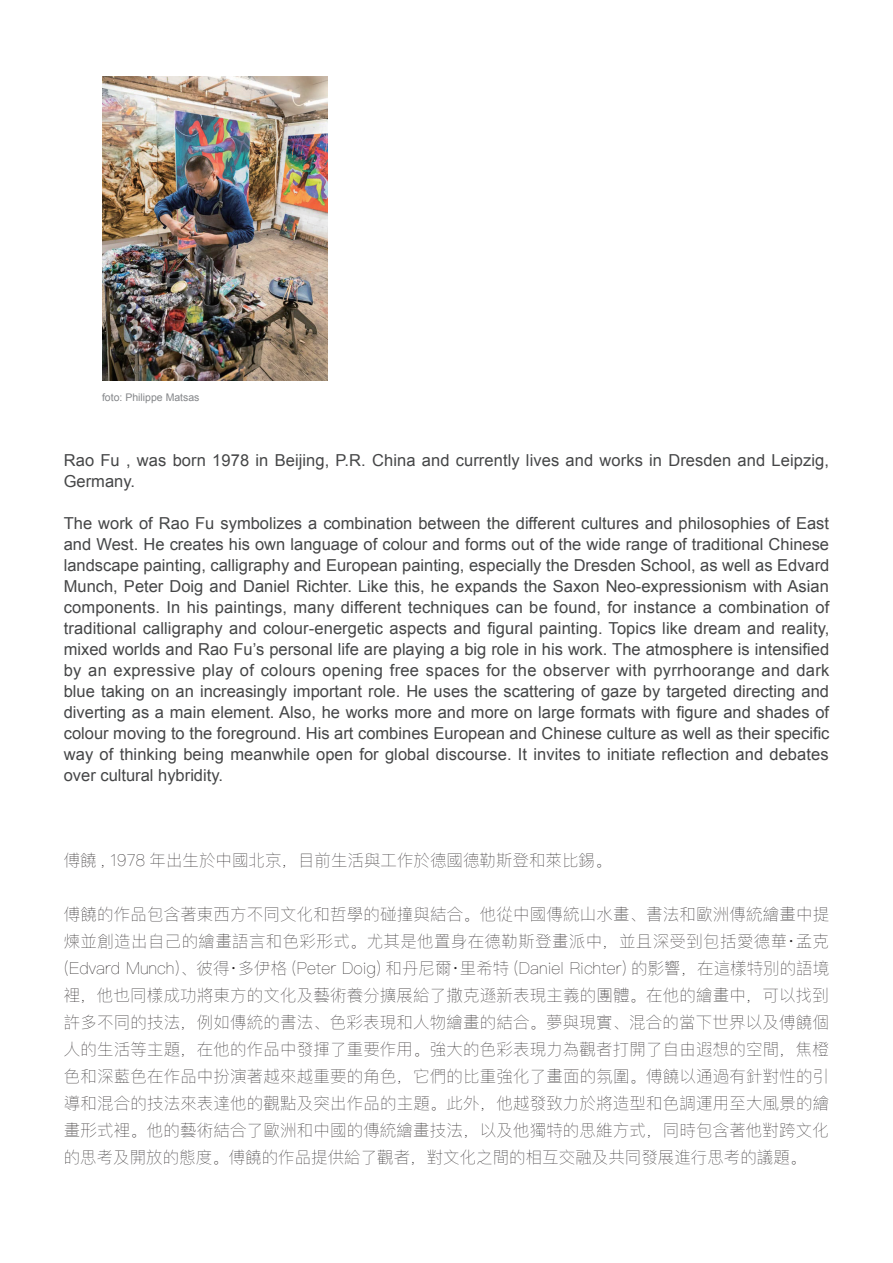
<style>
.page{position:relative;width:893px;height:1263px;background:#fff}
.page>*{position:absolute;margin:0;border:0;box-sizing:border-box;transform-origin:0 0}
.t1{font:16.5px/21px "Arial";letter-spacing:.005em;color:#454647}
.t2{font:200 16.5px/27px "Ping Fang SC";color:#231f20;text-align:justify}
.t3{font:10.5px "Arial";color:#848689}
</style>
<div class="page">
<img style="left:102px;top:77px;width:225px;height:304px">
<p class="t3" style="left:102px;top:390px;width:99px">foto: Philippe Matsas</p>
<p class="t1" style="left:64px;top:450px;width:767px">Rao Fu , was born 1978 in Beijing, P.R. China and currently lives and works in Dresden and Leipzig,<br>Germany.</p>
<p class="t1" style="left:64px;top:513px;width:767px;text-align:justify">The work of Rao Fu symbolizes a combination between the different cultures and philosophies of East and West. He creates his own language of colour and forms out of the wide range of traditional Chinese landscape painting, calligraphy and European painting, especially the Dresden School, as well as Edvard Munch, Peter Doig and Daniel Richter. Like this, he expands the Saxon Neo-expressionism with Asian components. In his paintings, many different techniques can be found, for instance a combination of traditional calligraphy and colour-energetic aspects and figural painting. Topics like dream and reality, mixed worlds and Rao Fu’s personal life are playing a big role in his work. The atmosphere is intensified by an expressive play of colours opening free spaces for the observer with pyrrhoorange and dark blue taking on an increasingly important role. He uses the scattering of gaze by targeted directing and diverting as a main element. Also, he works more and more on large formats with figure and shades of colour moving to the foreground. His art combines European and Chinese culture as well as their specific way of thinking being meanwhile open for global discourse. It invites to initiate reflection and debates over cultural hybridity.</p>
<p class="t2" style="left:64px;top:846px;width:549px">傅饒 , 1978 年出生於中國北京，目前生活與工作於德國德勒斯登和萊比錫。</p>
<p class="t2" style="left:64px;top:900px;width:767px">傅饒的作品包含著東西方不同文化和哲學的碰撞與結合。他從中國傳統山水畫、書法和歐洲傳統繪畫中提煉並創造出自己的繪畫語言和色彩形式。尤其是他置身在德勒斯登畫派中，並且深受到包括愛德華·孟克(Edvard Munch)、彼得·多伊格 (Peter Doig) 和丹尼爾·里希特 (Daniel Richter) 的影響，在這樣特別的語境裡，他也同樣成功將東方的文化及藝術養分擴展給了撒克遜新表現主義的團體。在他的繪畫中，可以找到許多不同的技法，例如傳統的書法、色彩表現和人物繪畫的結合。夢與現實、混合的當下世界以及傅饒個人的生活等主題，在他的作品中發揮了重要作用。強大的色彩表現力為觀者打開了自由遐想的空間，焦橙色和深藍色在作品中扮演著越來越重要的角色，它們的比重強化了畫面的氛圍。傅饒以通過有針對性的引導和混合的技法來表達他的觀點及突出作品的主題。此外，他越發致力於將造型和色調運用至大風景的繪畫形式裡。他的藝術結合了歐洲和中國的傳統繪畫技法，以及他獨特的思維方式，同時包含著他對跨文化的思考及開放的態度。傅饒的作品提供給了觀者，對文化之間的相互交融及共同發展進行思考的議題。</p>
</div>
